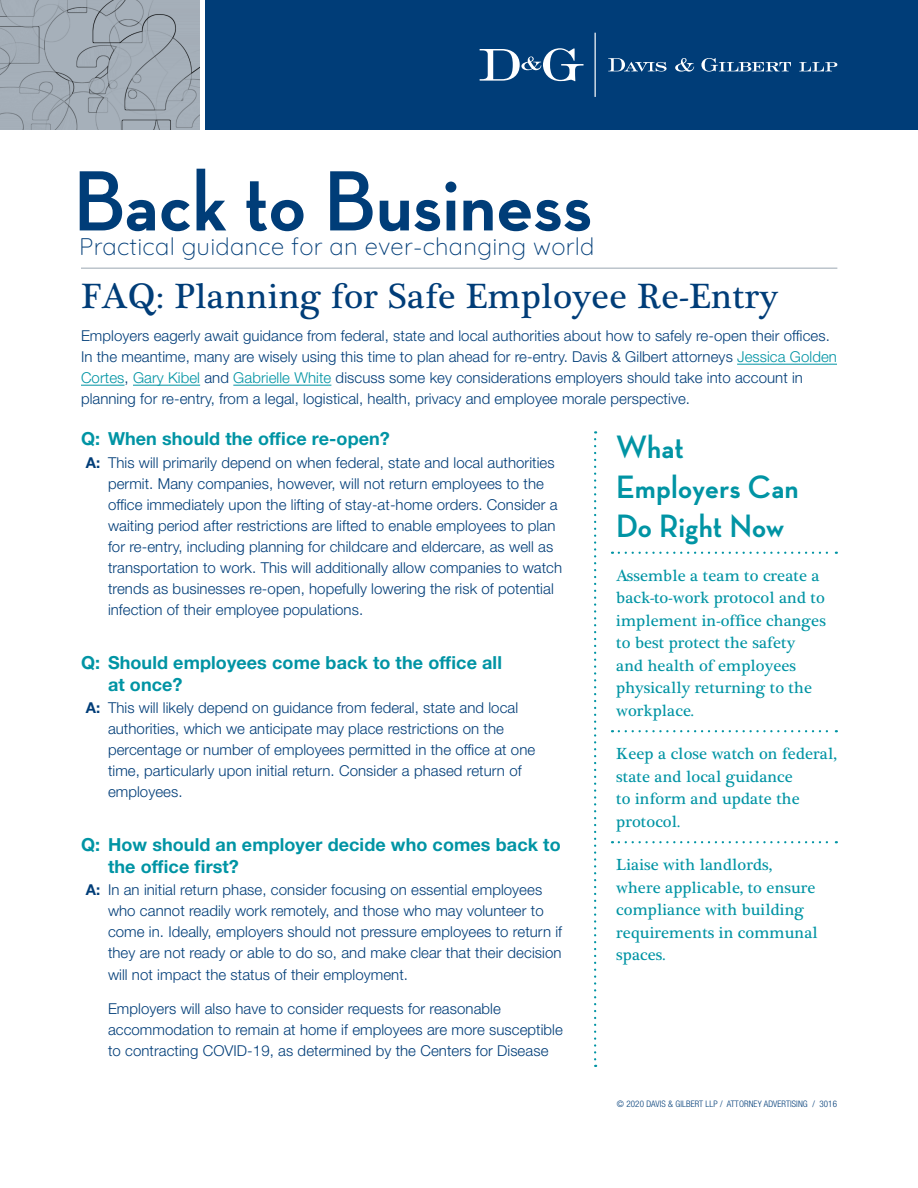
<style>
.page{position:relative;width:918px;height:1188px;background:#fff}
.page>*{position:absolute;margin:0;border:0;box-sizing:border-box;transform-origin:0 0}
.t1{font:700 87px "Neutra Disp";letter-spacing:.01em;color:#003d78}
.PQ_-_Alert_Title{font:36px "Plantagenet Cherokee";letter-spacing:.01em;color:#003d78}
.PQ_-_The_Bottom_Line{font:700 33px/39.6px "Neutra Disp";letter-spacing:.01em;color:#0094a4}
.t2{font:300 24px "Quicksand";letter-spacing:.01em;color:#003d78}
.PQ_-_Body_Text_-_FAQ{font:700 18px/21.6px "Helvetica Neue LT Std";letter-spacing:.005em;color:#0094a4}
.PQ_-_The_Bottom_Line-2{font:16.5px/22.5px "Plantagenet Cherokee";letter-spacing:.005em;color:#0094a4}
.PQ_-_Body_Text_-_FAW{font:300 15px/21.1px "Helvetica Neue LT Std";letter-spacing:.005em;color:#003d78}
.PQ_-_Body_Text_-_FAQ-2{font:300 15px/21.1px "Helvetica Neue LT Std";letter-spacing:.005em;color:#003d78}
.PQ_-_Body_Text{font:300 15px/21px "Helvetica Neue LT Std";letter-spacing:.005em;color:#003d78}
.t3{font:300 condensed 9px "Helvetica Neue LT Std";letter-spacing:.01em;color:#003d78}
.s1{color:#0094a4}
.s2{font-weight:700}
</style>
<div class="page">
<hr style="left:737px;top:364px;width:100px;height:1px;background:#0094a4">
<hr style="left:81px;top:385px;width:44px;height:1px;background:#0094a4">
<hr style="left:133px;top:385px;width:67px;height:1px;background:#0094a4">
<hr style="left:233px;top:385px;width:98px;height:1px;background:#0094a4">
<div style="left:205px;top:0;width:713px;height:130px;background:#003d78"></div>
<svg style="left:619px;top:552px;width:218px;height:2px"></svg>
<svg style="left:619px;top:730px;width:218px;height:2px"></svg>
<svg style="left:619px;top:841px;width:218px;height:2px"></svg>
<hr style="left:595px;top:33px;width:1px;height:64px;background:#fff">
<svg style="left:480px;top:48px;width:104px;height:33px"></svg>
<svg style="left:608px;top:58px;width:59px;height:14px"></svg>
<svg style="left:675px;top:58px;width:19px;height:14px"></svg>
<svg style="left:701px;top:58px;width:90px;height:14px"></svg>
<svg style="left:799px;top:62px;width:38px;height:9px"></svg>
<svg style="left:594px;top:431px;width:2px;height:636px"></svg>
<hr style="left:81px;top:268px;width:756px;height:1px;background:#a6b0ba">
<div style="left:0;top:0;width:200px;height:130px;background:#a6b0ba"></div>
<p class="t1" style="left:73px;top:152px;width:520px">Back to Business</p>
<p class="t2" style="left:79px;top:228px;width:517px">Practical guidance for an ever-changing world</p>
<p class="PQ_-_Alert_Title" style="left:81px;top:275px;width:699px">FAQ: Planning for Safe Employee Re-Entry</p>
<p class="PQ_-_Body_Text" style="left:81px;top:325px;width:758px">Employers eagerly await guidance from federal, state and local authorities about how to safely re-open their offices.<br>In the meantime, many are wisely using this time to plan ahead for re-entry. Davis &amp; Gilbert attorneys <span class="s1">Jessica Golden Cortes</span>, <span class="s1">Gary Kibel</span> and <span class="s1">Gabrielle White</span> discuss some key considerations employers should take into account in planning for re-entry, from a legal, logistical, health, privacy and employee morale perspective.</p>
<p class="PQ_-_The_Bottom_Line" style="left:616px;top:428px;width:184px">What<br>Employers Can<br>Do Right Now</p>
<p class="PQ_-_The_Bottom_Line-2" style="left:616px;top:565px;width:211px">Assemble a team to create a back-to-work protocol and to implement in-office changes to best protect the safety and health of employees physically returning to the workplace.</p>
<p class="PQ_-_The_Bottom_Line-2" style="left:616px;top:743px;width:222px">Keep a close watch on federal, state and local guidance<br>to inform and update the protocol.</p>
<p class="PQ_-_The_Bottom_Line-2" style="left:616px;top:854px;width:203px">Liaise with landlords, where applicable, to ensure compliance with building requirements in communal spaces.</p>
<p class="PQ_-_Body_Text_-_FAQ" style="left:81px;top:428px;width:310px">Q: When should the office re-open?</p>
<p class="PQ_-_Body_Text_-_FAW" style="left:108px;top:451px;width:456px;text-indent:-22px"><span class="s2">A:</span> This will primarily depend on when federal, state and local authorities permit. Many companies, however, will not return employees to the office immediately upon the lifting of stay-at-home orders. Consider a waiting period after restrictions are lifted to enable employees to plan for re-entry, including planning for childcare and eldercare, as well as transportation to work. This will additionally allow companies to watch trends as businesses re-open, hopefully lowering the risk of potential infection of their employee populations.</p>
<p class="PQ_-_Body_Text_-_FAQ" style="left:108px;top:652px;width:396px;text-indent:-27px">Q: Should employees come back to the office all at once?</p>
<p class="PQ_-_Body_Text_-_FAW" style="left:108px;top:697px;width:429px;text-indent:-22px"><span class="s2">A:</span> This will likely depend on guidance from federal, state and local authorities, which we anticipate may place restrictions on the percentage or number of employees permitted in the office at one time, particularly upon initial return. Consider a phased return of employees.</p>
<p class="PQ_-_Body_Text_-_FAQ" style="left:108px;top:834px;width:454px;text-indent:-27px">Q: How should an employer decide who comes back to the office first?</p>
<p class="PQ_-_Body_Text_-_FAQ-2" style="left:108px;top:879px;width:456px;text-indent:-22px"><span class="s2">A:</span> In an initial return phase, consider focusing on essential employees who cannot readily work remotely, and those who may volunteer to come in. Ideally, employers should not pressure employees to return if they are not ready or able to do so, and make clear that their decision will not impact the status of their employment.</p>
<p class="PQ_-_Body_Text_-_FAQ-2" style="left:108px;top:998px;width:456px">Employers will also have to consider requests for reasonable accommodation to remain at home if employees are more susceptible to contracting COVID-19, as determined by the Centers for Disease</p>
<p class="t3" style="left:617px;top:1099px;width:222px">© 2020 DAVIS &amp; GILBERT LLP / ATTORNEY ADVERTISING / 3016</p>
</div>
